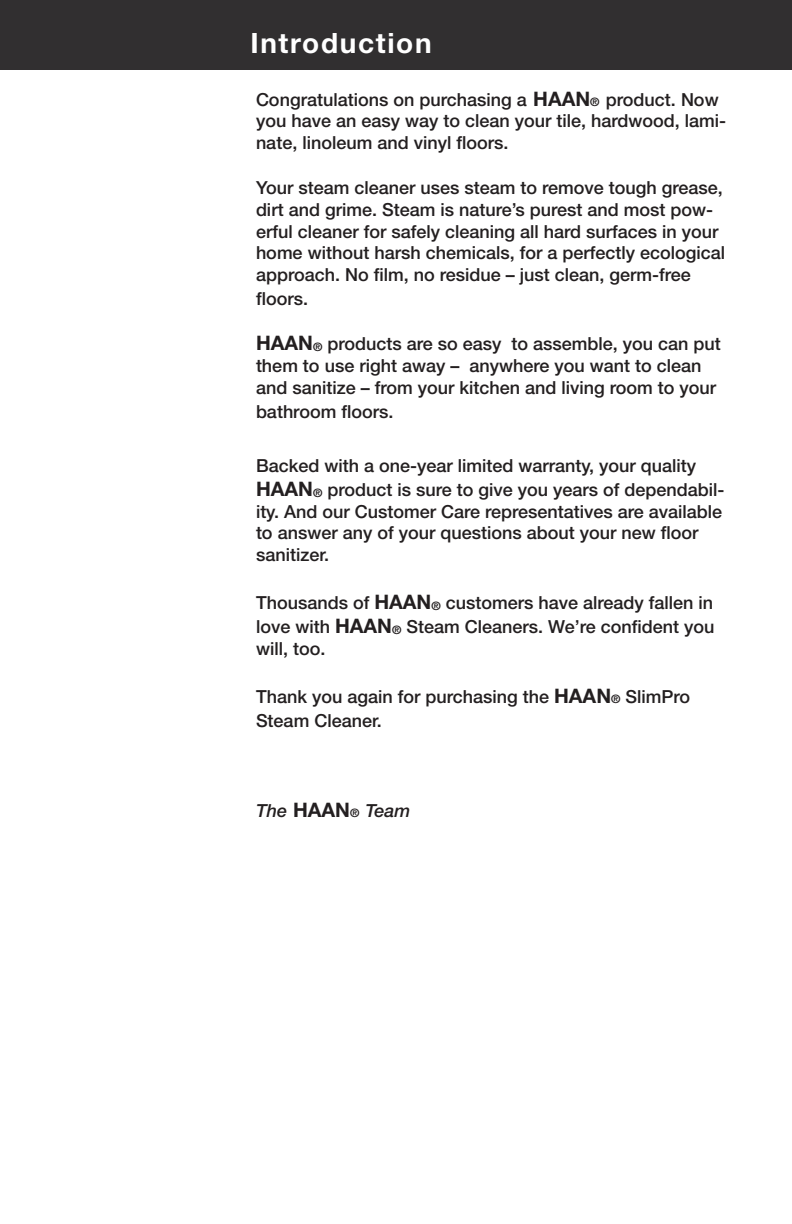
<style>
.page{position:relative;width:792px;height:1224px;background:#fff}
.page>*{position:absolute;margin:0;border:0;box-sizing:border-box;transform-origin:0 0}
.t1{font:700 28px "Helvetica Neue LT Std";letter-spacing:.06em;color:#fff}
.t2{font:500 18px/21.6px "Helvetica Neue LT Std";color:#231f20}
.t3{font:italic 500 18px "Helvetica Neue LT Std";color:#231f20}
.s1{font-weight:700;font-size:20px}
.s2{font-weight:700;font-size:11.6px}
.s3{font-weight:700;font-style:normal;font-size:20px}
.s4{font-weight:700;font-style:normal;font-size:11.6px}
</style>
<div class="page">
<div style="left:0;top:0;width:792px;height:70px;background:#312f30"></div>
<p class="t1" style="left:250px;top:25px;width:183px">Introduction</p>
<p class="t2" style="left:256px;top:88px;width:472px">Congratulations on purchasing a <span class="s1">HAAN</span><span class="s2">®</span> product. Now you have an easy way to clean your tile, hardwood, lami&shy;nate, linoleum and vinyl floors.</p>
<p class="t2" style="left:256px;top:177px;width:471px">Your steam cleaner uses steam to remove tough grease, dirt and grime. Steam is nature’s purest and most pow&shy;erful cleaner for safely cleaning all hard surfaces in your home without harsh chemicals, for a perfectly ecological approach. No film, no residue – just clean, germ-free</p>
<p class="t2" style="left:256px;top:287px;width:54px">floors.</p>
<p class="t2" style="left:256px;top:333px;width:466px"><span class="s1">HAAN</span><span class="s2">®</span> products are so easy to assemble, you can put them to use right away – anywhere you want to clean and sanitize – from your kitchen and living room to your</p>
<p class="t2" style="left:256px;top:400px;width:139px">bathroom floors.</p>
<p class="t2" style="left:256px;top:454px;width:470px;line-height:24px">Backed with a one-year limited warranty, your quality<br><span class="s1">HAAN</span><span class="s2">®</span> product is sure to give you years of dependabil-</p>
<p class="t2" style="left:256px;top:500px;width:468px">ity. And our Customer Care representatives are available to answer any of your questions about your new floor sanitizer.</p>
<p class="t2" style="left:256px;top:590px;width:460px;line-height:24px">Thousands of <span class="s1">HAAN</span><span class="s2">®</span> customers have already fallen in love with <span class="s1">HAAN</span><span class="s2">®</span> Steam Cleaners. We’re confident you</p>
<p class="t2" style="left:256px;top:637px;width:71px">will, too.</p>
<p class="t2" style="left:256px;top:684px;width:436px;line-height:24px">Thank you again for purchasing the <span class="s1">HAAN</span><span class="s2">®</span> SlimPro<br>Steam Cleaner.</p>
<p class="t3" style="left:256px;top:799px;width:156px">The <span class="s3">HAAN</span><span class="s4">®</span> Team</p>
</div>
